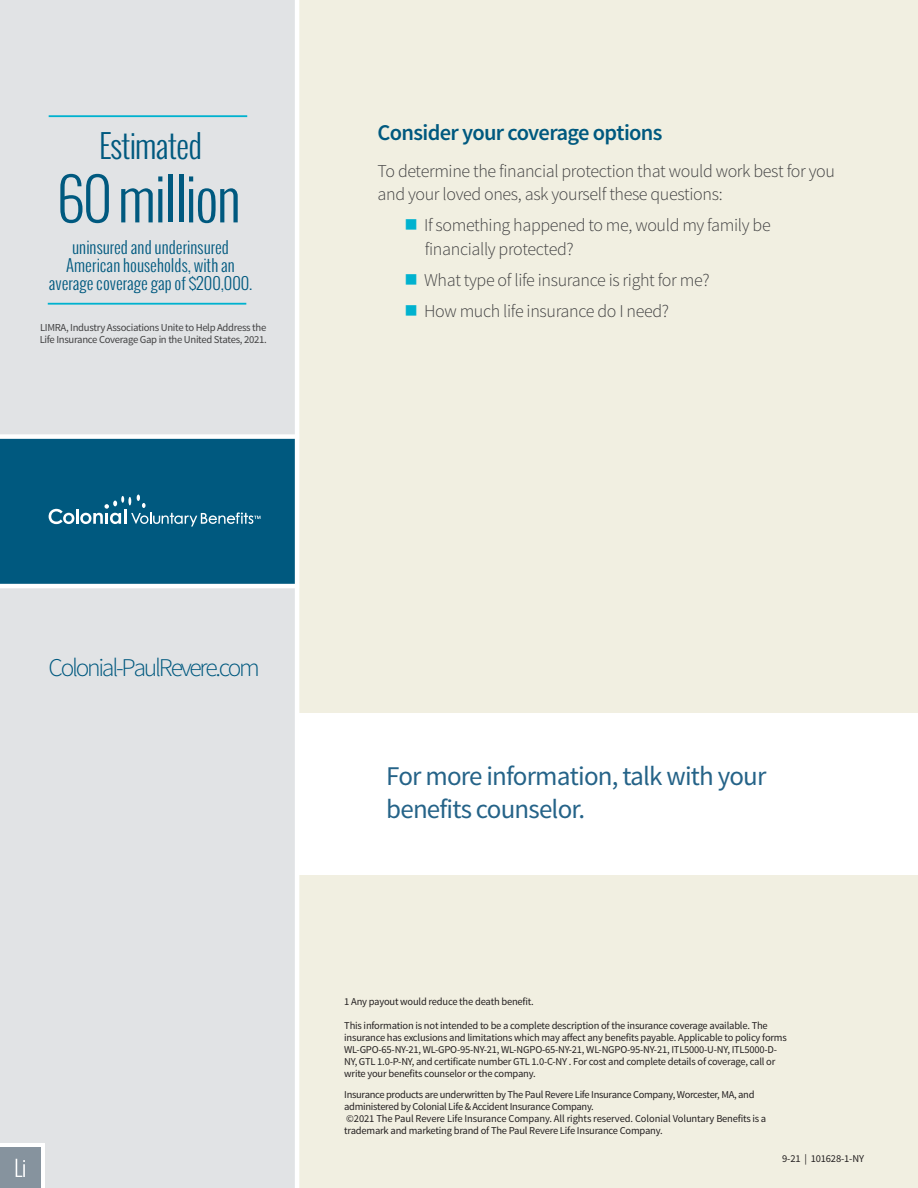
<style>
.page{position:relative;width:918px;height:1188px;background:#fff}
.page>*{position:absolute;margin:0;border:0;box-sizing:border-box;transform-origin:0 0}
.t1{font:300 57px "Oswald";letter-spacing:-.03em;color:#00597f}
.t2{font:300 32.1px "Oswald";letter-spacing:-.03em;color:#00597f}
.t3{font:27px/33px "Source Sans Pro";letter-spacing:-.03em;color:#256388}
.t4{font:300 25.5px "Source Sans Pro";letter-spacing:-.09em;color:#00597f}
.t5{font:600 22.5px "Source Sans Pro";letter-spacing:-.03em;color:#00597f}
.t6{font:300 18px/23.2px "Source Sans Pro";letter-spacing:-.02em;color:#414142}
.t7{font:300 16.5px/18px "Oswald";color:#00597f;text-align:center}
.t8{font:10.65px/12px "Source Sans Pro";letter-spacing:-.03em;color:#414142}
.t9{font:10.5px/12px "Source Sans Pro";letter-spacing:-.02em;color:#231f20}
</style>
<div class="page">
<div style="left:297px;top:0;width:621px;height:1188px;background:#f1efe1"></div>
<div style="left:0;top:0;width:297px;height:1188px;background:#e1e3e5"></div>
<div style="left:0;top:437px;width:297px;height:148px;background:#00597f"></div>
<div style="left:0;top:434px;width:299px;height:5px;background:#fff"></div>
<hr style="left:0;top:584px;width:299px;height:4px;background:#fff">
<hr style="left:295px;top:0;width:4px;height:1188px;background:#fff">
<div style="left:0;top:1143px;width:45px;height:45px;background:#fff"></div>
<div style="left:0;top:1148px;width:41px;height:40px;background:#86939e"></div>
<svg style="left:16px;top:1159px;width:9px;height:18px"></svg>
<div style="left:297px;top:713px;width:621px;height:162px;background:#fff"></div>
<hr style="left:49px;top:115px;width:198px;height:2px;background:#00b2cf">
<hr style="left:48px;top:303px;width:198px;height:2px;background:#00b2cf">
<hr style="left:76px;top:509px;width:3px;height:15px;background:#fff">
<svg style="left:49px;top:509px;width:25px;height:15px"></svg>
<svg style="left:80px;top:495px;width:180px;height:32px"></svg>
<h2 class="t2" style="left:99px;top:124px;width:105px">Estimated</h2>
<h1 class="t1" style="left:57px;top:160px;width:186px">60 million</h1>
<h3 class="t7" style="left:49px;top:238px;width:205px">uninsured and underinsured<br>American households, with an average coverage gap of $200,000.</h3>
<p class="t8" style="left:40px;top:322px;width:228px">LIMRA, Industry Associations Unite to Help Address the<br>Life Insurance Coverage Gap in the United States, 2021.</p>
<h3 class="t5" style="left:378px;top:119px;width:287px">Consider your coverage options</h3>
<h3 class="t6" style="left:378px;top:160px;width:459px">To determine the financial protection that would work best for you and your loved ones, ask yourself these questions:</h3>
<h3 class="t6" style="left:424px;top:213px;width:348px;line-height:24px">If something happened to me, would my family be financially protected?</h3>
<h3 class="t6" style="left:424px;top:265px;width:287px;line-height:30.8px">What type of life insurance is right for me?<br>How much life insurance do I need?</h3>
<h3 class="t4" style="left:49px;top:652px;width:213px">Colonial-PaulRevere.com</h3>
<h3 class="t3" style="left:386px;top:760px;width:382px">For more information, talk with your benefits counselor.</h3>
<p class="t9" style="left:344px;top:996px;width:191px">1 Any payout would reduce the death benefit.</p>
<p class="t9" style="left:344px;top:1020px;width:444px">This information is not intended to be a complete description of the insurance coverage available. The insurance has exclusions and limitations which may affect any benefits payable. Applicable to policy forms WL-GPO-65-NY-21, WL-GPO-95-NY-21, WL-NGPO-65-NY-21, WL-NGPO-95-NY-21, ITL5000-U-NY, ITL5000-D-NY, GTL 1.0-P-NY, and certificate number GTL 1.0-C-NY . For cost and complete details of coverage, call or write your benefits counselor or the company.</p>
<p class="t9" style="left:344px;top:1088px;width:424px">Insurance products are underwritten by The Paul Revere Life Insurance Company, Worcester, MA, and administered by Colonial Life &amp; Accident Insurance Company.<br>©2021 The Paul Revere Life Insurance Company. All rights reserved. Colonial Voluntary Benefits is a trademark and marketing brand of The Paul Revere Life Insurance Company.</p>
<p class="t9" style="left:782px;top:1153px;width:83px">9-21 | 101628-1-NY</p>
</div>
